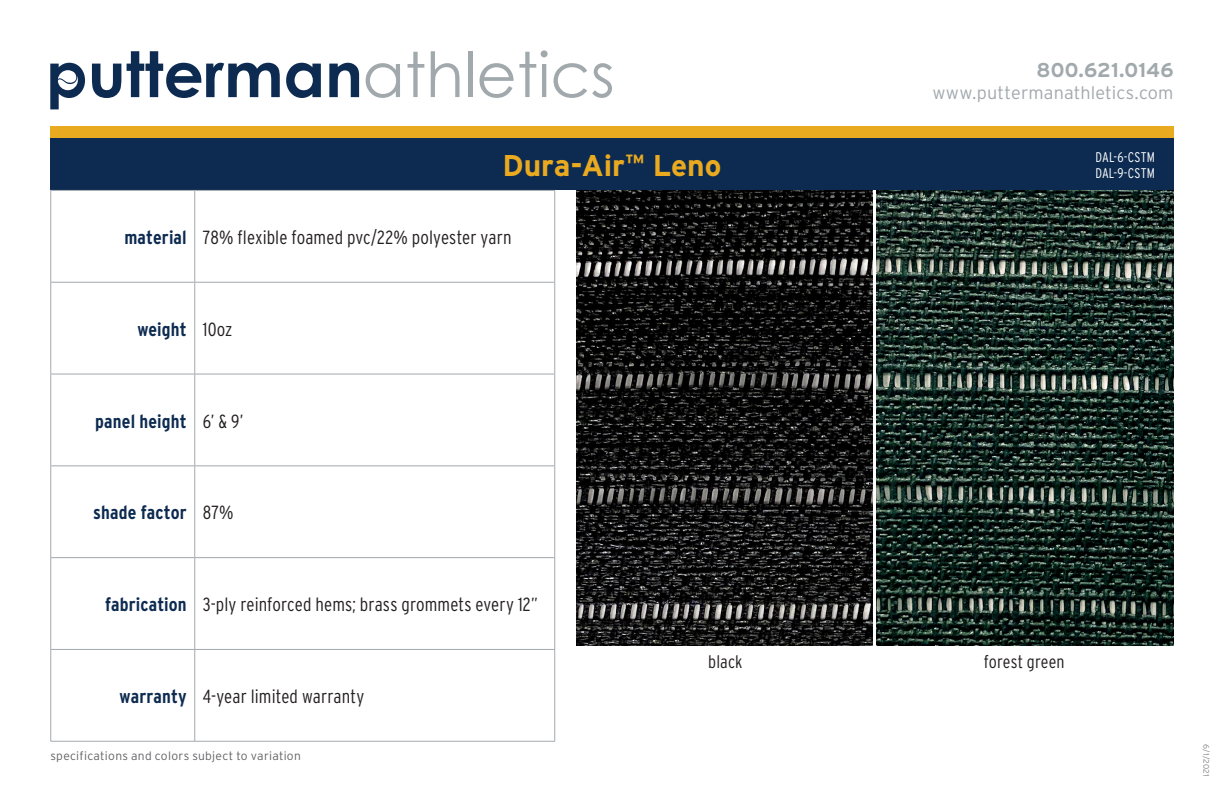
<style>
.page{position:relative;width:1224px;height:792px;background:#fff}
.page>*{position:absolute;margin:0;border:0;box-sizing:border-box;transform-origin:0 0}
.t1{font:700 30px "Interstate";color:#eaaa20}
.t2{font:700 22px "Interstate";color:#eaaa20}
.t3{font:700 20px "Interstate";letter-spacing:.005em;color:#a1a9ad}
.Description{font:300 19px "Interstate Condensed";letter-spacing:.005em;color:#231f20}
.Heading{font:700 19px "Interstate Condensed";letter-spacing:.01em;color:#0d2b51}
.t4{font:300 18px "Interstate";letter-spacing:.01em;color:#a1a9ad}
.t5{font:300 18px "Interstate Condensed";letter-spacing:.01em;color:#231f20}
.t6{font:300 14px/16px "Interstate Condensed";letter-spacing:.01em;color:#fff}
.t7{font:300 12px "Interstate";letter-spacing:.025em;color:#636366}
.t8{font:300 8px "Interstate";color:#808285}
</style>
<div class="page">
<svg style="left:366px;top:63px;width:34px;height:35px"></svg>
<svg style="left:408px;top:52px;width:16px;height:45px"></svg>
<svg style="left:431px;top:51px;width:29px;height:46px"></svg>
<hr style="left:468px;top:51px;width:4px;height:46px;background:#a1a9ad">
<svg style="left:480px;top:50px;width:68px;height:48px"></svg>
<svg style="left:554px;top:63px;width:58px;height:35px"></svg>
<svg style="left:92px;top:64px;width:29px;height:34px"></svg>
<svg style="left:127px;top:51px;width:153px;height:47px"></svg>
<svg style="left:286px;top:63px;width:35px;height:35px"></svg>
<svg style="left:329px;top:63px;width:30px;height:34px"></svg>
<svg style="left:50px;top:63px;width:35px;height:46px"></svg>
<div style="left:50px;top:126px;width:1124px;height:13px;background:#eaaa20"></div>
<div style="left:50px;top:139px;width:1124px;height:51px;background:#0d2b51"></div>
<svg style="left:876px;top:190px;width:1px;height:455px"></svg>
<img style="left:576px;top:190px;width:297px;height:455px">
<img style="left:877px;top:190px;width:297px;height:455px">
<hr style="left:50px;top:190px;width:145px;height:1px;background:#a1a9ad">
<hr style="left:50px;top:191px;width:1px;height:91px;background:#a1a9ad">
<hr style="left:195px;top:190px;width:360px;height:1px;background:#a1a9ad">
<hr style="left:194px;top:191px;width:1px;height:91px;background:#a1a9ad">
<hr style="left:554px;top:191px;width:1px;height:91px;background:#a1a9ad">
<hr style="left:50px;top:282px;width:145px;height:1px;background:#a1a9ad">
<hr style="left:50px;top:283px;width:1px;height:91px;background:#a1a9ad">
<hr style="left:195px;top:282px;width:360px;height:1px;background:#a1a9ad">
<hr style="left:194px;top:283px;width:1px;height:91px;background:#a1a9ad">
<hr style="left:554px;top:283px;width:1px;height:91px;background:#a1a9ad">
<hr style="left:50px;top:374px;width:145px;height:1px;background:#a1a9ad">
<hr style="left:50px;top:374px;width:1px;height:91px;background:#a1a9ad">
<hr style="left:195px;top:374px;width:360px;height:1px;background:#a1a9ad">
<hr style="left:194px;top:374px;width:1px;height:91px;background:#a1a9ad">
<hr style="left:554px;top:374px;width:1px;height:91px;background:#a1a9ad">
<hr style="left:50px;top:465px;width:145px;height:1px;background:#a1a9ad">
<hr style="left:50px;top:466px;width:1px;height:91px;background:#a1a9ad">
<hr style="left:195px;top:465px;width:360px;height:1px;background:#a1a9ad">
<hr style="left:194px;top:466px;width:1px;height:91px;background:#a1a9ad">
<hr style="left:554px;top:466px;width:1px;height:91px;background:#a1a9ad">
<hr style="left:50px;top:557px;width:145px;height:1px;background:#a1a9ad">
<hr style="left:50px;top:558px;width:1px;height:91px;background:#a1a9ad">
<hr style="left:195px;top:557px;width:360px;height:1px;background:#a1a9ad">
<hr style="left:194px;top:558px;width:1px;height:91px;background:#a1a9ad">
<hr style="left:554px;top:558px;width:1px;height:91px;background:#a1a9ad">
<hr style="left:50px;top:649px;width:145px;height:1px;background:#a1a9ad">
<hr style="left:50px;top:650px;width:1px;height:91px;background:#a1a9ad">
<hr style="left:195px;top:649px;width:360px;height:1px;background:#a1a9ad">
<hr style="left:194px;top:650px;width:1px;height:91px;background:#a1a9ad">
<hr style="left:554px;top:650px;width:1px;height:91px;background:#a1a9ad">
<hr style="left:50px;top:741px;width:145px;height:1px;background:#a1a9ad">
<hr style="left:195px;top:741px;width:360px;height:1px;background:#a1a9ad">
<p class="t3" style="left:1037px;top:59px;width:138px">800.621.0146</p>
<p class="t4" style="left:932px;top:82px;width:243px">www.puttermanathletics.com</p>
<h1 class="t1" style="left:653px;top:149px;width:70px">Leno</h1>
<p class="t6" style="left:1096px;top:149px;width:61px">DAL-6-CSTM<br>DAL-9-CSTM</p>
<h1 class="t1" style="left:514px;top:149px;width:197px">product name</h1>
<h1 class="t1" style="left:502px;top:149px;width:124px">Dura-Air</h1>
<p class="t2" style="left:626px;top:150px;width:20px">™</p>
<p class="t6" style="left:1123px;top:157px;width:34px">PART#</p>
<p class="Heading" style="left:124px;top:227px;width:64px">material</p>
<p class="Description" style="left:203px;top:227px;width:310px">78% flexible foamed pvc/22% polyester yarn</p>
<p class="Heading" style="left:137px;top:318px;width:51px">weight</p>
<p class="Description" style="left:203px;top:318px;width:31px">10oz</p>
<p class="Heading" style="left:95px;top:410px;width:93px">panel height</p>
<p class="Description" style="left:203px;top:410px;width:42px">6’ &amp; 9’</p>
<p class="Heading" style="left:93px;top:502px;width:95px">shade factor</p>
<p class="Description" style="left:203px;top:502px;width:32px">87%</p>
<p class="Heading" style="left:105px;top:594px;width:83px">fabrication</p>
<p class="Description" style="left:203px;top:594px;width:337px">3-ply reinforced hems; brass grommets every 12”</p>
<p class="Heading" style="left:120px;top:686px;width:69px">warranty</p>
<p class="Description" style="left:203px;top:686px;width:163px">4-year limited warranty</p>
<p class="t7" style="left:50px;top:749px;width:252px">specifications and colors subject to variation</p>
<p class="t5" style="left:708px;top:651px;width:36px">black</p>
<p class="t5" style="left:984px;top:651px;width:82px">forest green</p>
<p class="t8" style="left:1211px;top:744px;width:34px;rotate:90deg">6/1/2021</p>
</div>
